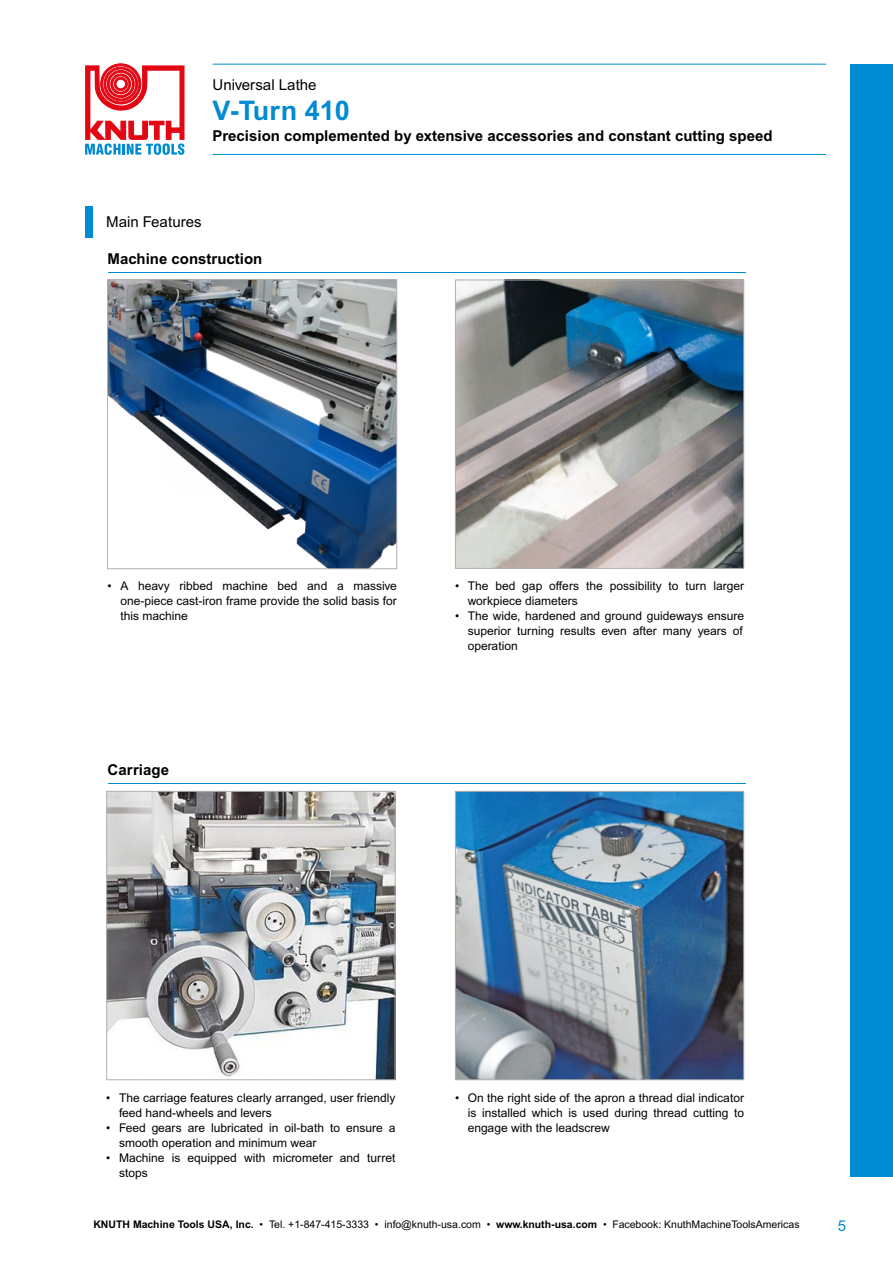
<style>
.page{position:relative;width:893px;height:1263px;background:#fff}
.page>*{position:absolute;margin:0;border:0;box-sizing:border-box;transform-origin:0 0}
.t1{font:700 27px "Arial MT Pro";color:#008bd2}
.t2{font:700 15px "Arial MT Pro";color:#000}
.t3{font:15px "Arial MT Pro";color:#000}
.t4{font:15px "Arial MT Pro";color:#008bd2}
.t5{font:12px/15px "Arial MT Pro";color:#000}
.t6{font:10.5px "Arial MT Pro";color:#000}
.s1{font-weight:700}
</style>
<div class="page">
<div style="left:850px;top:64px;width:43px;height:1112px;background:#008bd2"></div>
<hr style="left:213px;top:64px;width:613px;height:1px;background:#008bd2">
<hr style="left:213px;top:154px;width:613px;height:1px;background:#008bd2">
<svg style="left:85px;top:64px;width:100px;height:91px"></svg>
<hr style="left:0;top:64px;width:1px;height:1112px;background:#008bd2">
<img style="left:457px;top:282px;width:285px;height:285px">
<div style="left:455px;top:280px;width:289px;height:289px;border:1px solid #b3b2b2"></div>
<img style="left:108px;top:793px;width:285px;height:285px">
<div style="left:106px;top:791px;width:289px;height:289px;border:1px solid #b3b2b2"></div>
<img style="left:457px;top:793px;width:285px;height:285px">
<div style="left:455px;top:791px;width:289px;height:289px;border:1px solid #b3b2b2"></div>
<img style="left:109px;top:281px;width:286px;height:286px">
<div style="left:107px;top:279px;width:290px;height:290px;border:1px solid #b3b2b2"></div>
<hr style="left:108px;top:272px;width:637px;height:1px;background:#008bd2">
<div style="left:85px;top:206px;width:8px;height:31px;background:#008bd2"></div>
<hr style="left:108px;top:783px;width:637px;height:1px;background:#008bd2">
<p class="t3" style="left:213px;top:76px;width:105px">Universal Lathe</p>
<h1 class="t1" style="left:213px;top:94px;width:139px">V-Turn 410</h1>
<p class="t2" style="left:213px;top:126px;width:561px">Precision complemented by extensive accessories and constant cutting speed</p>
<p class="t3" style="left:106px;top:213px;width:97px">Main Features</p>
<p class="t2" style="left:108px;top:250px;width:156px">Machine construction</p>
<p class="t5" style="left:120px;top:579px;width:278px;text-align:justify;text-indent:-13px">• A heavy ribbed machine bed and a massive one-piece cast-iron frame provide the solid basis for this machine</p>
<p class="t2" style="left:108px;top:761px;width:63px">Carriage</p>
<p class="t5" style="left:468px;top:579px;width:278px;text-indent:-13px">• The bed gap offers the possibility to turn larger workpiece diameters</p>
<p class="t5" style="left:468px;top:609px;width:278px;text-align:justify;text-indent:-13px">• The wide, hardened and ground guideways ensure superior turning results even after many years of operation</p>
<p class="t5" style="left:119px;top:1090px;width:278px;text-indent:-13px">• The carriage features clearly arranged, user friendly feed hand-wheels and levers</p>
<p class="t5" style="left:119px;top:1120px;width:278px;text-indent:-13px">• Feed gears are lubricated in oil-bath to ensure a smooth operation and minimum wear</p>
<p class="t5" style="left:119px;top:1150px;width:278px;text-indent:-13px">• Machine is equipped with micrometer and turret stops</p>
<p class="t5" style="left:468px;top:1090px;width:278px;text-align:justify;text-indent:-13px">• On the right side of the apron a thread dial indicator is installed which is used during thread cutting to engage with the leadscrew</p>
<p class="t6" style="left:93px;top:1218px;width:708px"><span class="s1">KNUTH Machine Tools USA, Inc.</span> • Tel. +1-847-415-3333 • info@knuth-usa.com • <span class="s1">www.knuth-usa.com</span> • Facebook: KnuthMachineToolsAmericas</p>
<p class="t4" style="left:838px;top:1217px;width:10px">5</p>
</div>
